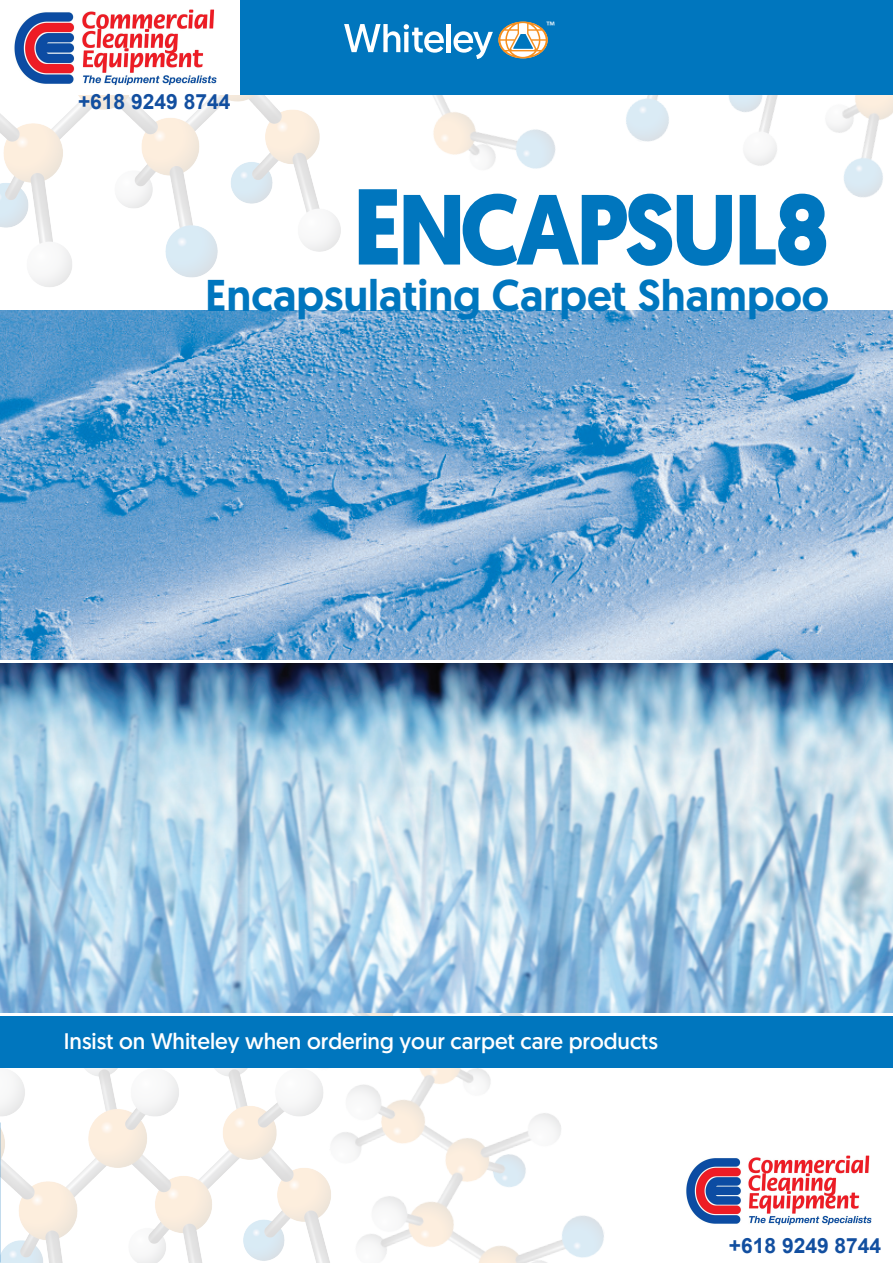
<style>
.page{position:relative;width:893px;height:1263px;background:#fff}
.page>*{position:absolute;margin:0;border:0;box-sizing:border-box;transform-origin:0 0}
.t1{font:700 99.45px "Geomanist";letter-spacing:-.04em;color:#0076be;scale:.95 1}
.t2{font:500 44.4px "Geomanist";color:#0076be}
.t3{font:22.5px "Geomanist";color:#fff}
.t4{font:700 21px "Arial";color:#124fa0}
.t5{font:13.95px "Myriad Pro";color:#fff}
.s1{font-size:107.55px}
</style>
<div class="page">
<img style="left:285px;top:1012px;width:327px;height:251px">
<img style="left:0;top:1067px;width:363px;height:196px">
<img style="left:0;top:95px;width:341px;height:192px">
<img style="left:320px;top:95px;width:236px;height:103px">
<img style="left:626px;top:95px;width:267px;height:103px">
<img style="left:0;top:663px;width:893px;height:349px">
<img style="left:0;top:310px;width:893px;height:349px">
<div style="left:0;top:1016px;width:893px;height:51px;background:#0076be"></div>
<div style="left:0;top:0;width:893px;height:95px;background:#0076be"></div>
<svg style="left:344px;top:24px;width:100px;height:29px"></svg>
<div style="left:446px;top:24px;width:5px;height:28px;background:#fff"></div>
<svg style="left:453px;top:21px;width:95px;height:38px"></svg>
<img style="left:1px;top:0;width:238px;height:95px">
<img style="left:686px;top:1155px;width:186px;height:70px">
<p class="t4" style="left:78px;top:86px;width:154px">+618 9249 8744</p>
<p class="t5" style="left:546px;top:17px;width:10px">™</p>
<h1 class="t1" style="left:352px;top:163px;width:503px"><span class="s1">E</span>NCAPSUL8</h1>
<h2 class="t2" style="left:205px;top:266px;width:625px">Encapsulating Carpet Shampoo</h2>
<p class="t3" style="left:64px;top:1026px;width:596px">Insist on Whiteley when ordering your carpet care products</p>
<p class="t4" style="left:729px;top:1230px;width:154px">+618 9249 8744</p>
</div>
